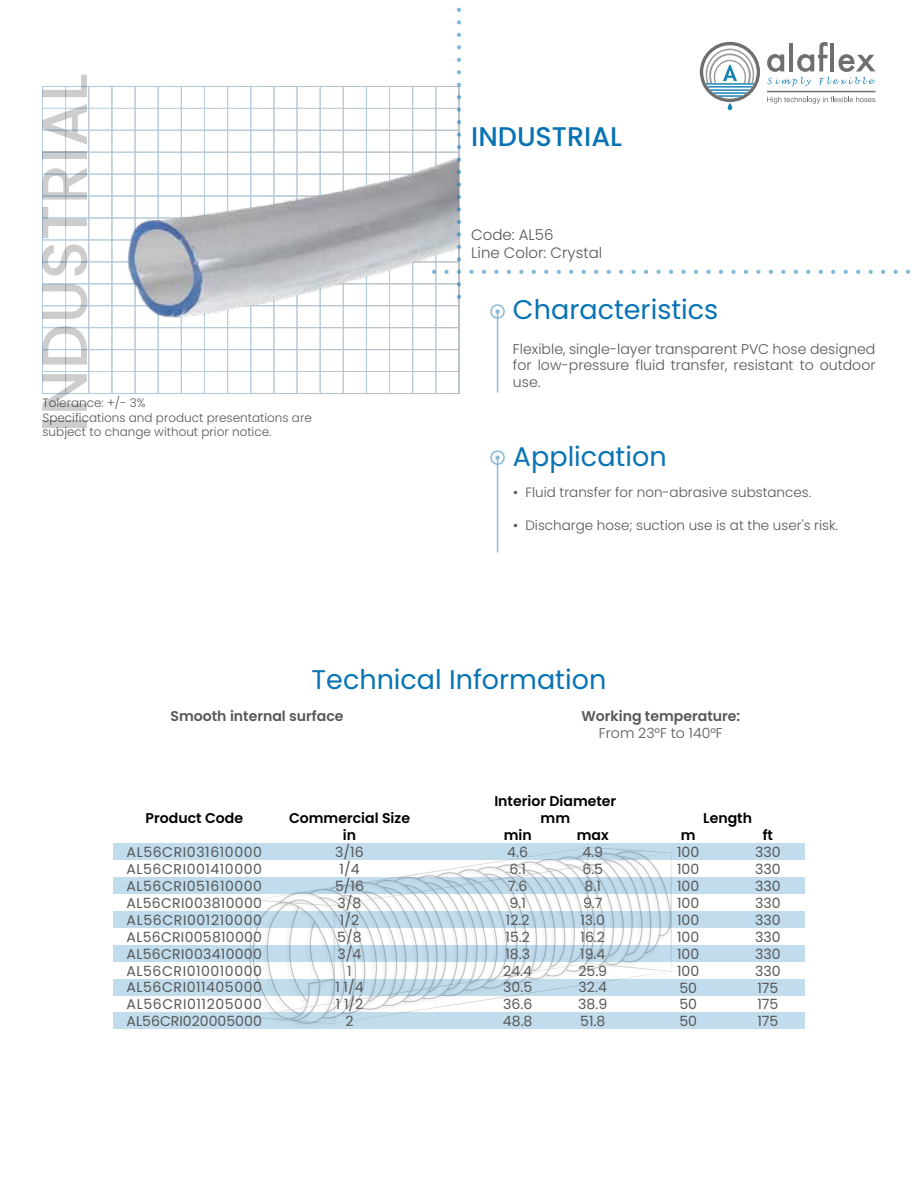
<style>
.page{position:relative;width:918px;height:1188px;background:#fff}
.page>*{position:absolute;margin:0;border:0;box-sizing:border-box;transform-origin:0 0}
.t1{font:27px "Poppins";color:#0873b4}
.t2{font:500 27px "Poppins";color:#0873b4}
.t3{font:300 15px/18px "Poppins";color:#575756}
.t4{font:14.1px/17px "Poppins";color:#575756;text-align:center}
.t5{font:300 14.1px/17px "Poppins";color:#575756;text-align:justify}
.t6{font:600 14.1px/17px "Poppins";color:#000;text-align:center}
.t7{font:600 14.1px "Poppins";color:#575756}
.t8{font:300 13.5px "Poppins";color:#575756}
.t9{font:300 12px/14.4px "Poppins";color:#575756}
.s1{font-weight:400}
</style>
<div class="page">
<svg style="left:247px;top:860px;width:426px;height:152px"></svg>
<svg style="left:113px;top:877px;width:692px;height:17px;fill:#c1dcec"></svg>
<svg style="left:113px;top:911px;width:692px;height:17px;fill:#c1dcec"></svg>
<svg style="left:113px;top:945px;width:692px;height:17px;fill:#c1dcec"></svg>
<svg style="left:113px;top:979px;width:692px;height:17px;fill:#c1dcec"></svg>
<div style="left:113px;top:1012px;width:692px;height:17px;background:#c1dcec"></div>
<div style="left:113px;top:843px;width:692px;height:17px;background:#c1dcec"></div>
<div style="left:490px;top:450px;width:15px;height:15px;border:2px solid #0873b4;border-radius:50%"></div>
<svg style="left:495px;top:456px;width:5px;height:4px"></svg>
<hr style="left:497px;top:458px;width:1px;height:94px;background:#0873b4">
<div style="left:490px;top:304px;width:15px;height:15px;border:2px solid #0873b4;border-radius:50%"></div>
<svg style="left:495px;top:309px;width:5px;height:5px"></svg>
<hr style="left:497px;top:312px;width:1px;height:81px;background:#0873b4">
<div style="left:88px;top:86px;width:47px;height:308px;border:1px solid #fff"></div>
<div style="left:135px;top:86px;width:47px;height:308px;border:1px solid #fff"></div>
<div style="left:181px;top:86px;width:47px;height:308px;border:1px solid #fff"></div>
<div style="left:227px;top:86px;width:47px;height:308px;border:1px solid #fff"></div>
<div style="left:274px;top:86px;width:47px;height:308px;border:1px solid #fff"></div>
<div style="left:320px;top:86px;width:47px;height:308px;border:1px solid #fff"></div>
<div style="left:366px;top:86px;width:47px;height:308px;border:1px solid #fff"></div>
<div style="left:65px;top:86px;width:47px;height:308px;border:1px solid #fff"></div>
<div style="left:112px;top:86px;width:46px;height:308px;border:1px solid #fff"></div>
<div style="left:158px;top:86px;width:47px;height:308px;border:1px solid #fff"></div>
<div style="left:204px;top:86px;width:47px;height:308px;border:1px solid #fff"></div>
<div style="left:251px;top:86px;width:46px;height:308px;border:1px solid #fff"></div>
<div style="left:297px;top:86px;width:46px;height:308px;border:1px solid #fff"></div>
<div style="left:343px;top:86px;width:47px;height:308px;border:1px solid #fff"></div>
<div style="left:389px;top:86px;width:47px;height:308px;border:1px solid #fff"></div>
<div style="left:436px;top:86px;width:23px;height:308px;border:1px solid #fff"></div>
<div style="left:42px;top:349px;width:417px;height:45px;border:1px solid #fff"></div>
<div style="left:42px;top:305px;width:417px;height:45px;border:1px solid #fff"></div>
<div style="left:42px;top:130px;width:417px;height:44px;border:1px solid #fff"></div>
<div style="left:42px;top:86px;width:417px;height:45px;border:1px solid #fff"></div>
<div style="left:42px;top:327px;width:417px;height:45px;border:1px solid #fff"></div>
<div style="left:42px;top:108px;width:417px;height:44px;border:1px solid #fff"></div>
<div style="left:42px;top:420px;width:45px;height:8px;background:#cdcdcd"></div>
<svg style="left:42px;top:374px;width:45px;height:37px"></svg>
<svg style="left:42px;top:326px;width:45px;height:38px"></svg>
<svg style="left:42px;top:284px;width:45px;height:35px"></svg>
<svg style="left:42px;top:244px;width:45px;height:32px"></svg>
<svg style="left:42px;top:207px;width:45px;height:31px"></svg>
<svg style="left:42px;top:168px;width:45px;height:32px"></svg>
<div style="left:42px;top:152px;width:45px;height:7px;background:#cdcdcd"></div>
<svg style="left:42px;top:104px;width:45px;height:41px"></svg>
<svg style="left:42px;top:75px;width:45px;height:22px"></svg>
<img style="left:123px;top:140px;width:336px;height:193px">
<svg style="left:694px;top:270px;width:4px;height:4px"></svg>
<svg style="left:681px;top:270px;width:5px;height:4px"></svg>
<svg style="left:669px;top:270px;width:4px;height:4px"></svg>
<svg style="left:656px;top:270px;width:5px;height:4px"></svg>
<svg style="left:644px;top:270px;width:4px;height:4px"></svg>
<svg style="left:632px;top:270px;width:4px;height:4px"></svg>
<svg style="left:619px;top:270px;width:4px;height:4px"></svg>
<svg style="left:607px;top:270px;width:4px;height:4px"></svg>
<svg style="left:594px;top:270px;width:4px;height:4px"></svg>
<svg style="left:582px;top:270px;width:4px;height:4px"></svg>
<svg style="left:569px;top:270px;width:4px;height:4px"></svg>
<svg style="left:557px;top:270px;width:4px;height:4px"></svg>
<svg style="left:544px;top:270px;width:4px;height:4px"></svg>
<svg style="left:532px;top:270px;width:4px;height:4px"></svg>
<svg style="left:519px;top:270px;width:4px;height:4px"></svg>
<svg style="left:507px;top:270px;width:4px;height:4px"></svg>
<svg style="left:494px;top:270px;width:5px;height:4px"></svg>
<svg style="left:482px;top:270px;width:4px;height:4px"></svg>
<svg style="left:469px;top:270px;width:5px;height:4px"></svg>
<svg style="left:457px;top:270px;width:4px;height:4px"></svg>
<svg style="left:444px;top:270px;width:5px;height:4px"></svg>
<svg style="left:432px;top:270px;width:4px;height:4px"></svg>
<svg style="left:906px;top:270px;width:4px;height:4px"></svg>
<svg style="left:893px;top:270px;width:5px;height:4px"></svg>
<svg style="left:881px;top:270px;width:4px;height:4px"></svg>
<svg style="left:869px;top:270px;width:4px;height:4px"></svg>
<svg style="left:856px;top:270px;width:4px;height:4px"></svg>
<svg style="left:844px;top:270px;width:4px;height:4px"></svg>
<svg style="left:831px;top:270px;width:4px;height:4px"></svg>
<svg style="left:819px;top:270px;width:4px;height:4px"></svg>
<svg style="left:806px;top:270px;width:4px;height:4px"></svg>
<svg style="left:794px;top:270px;width:4px;height:4px"></svg>
<svg style="left:781px;top:270px;width:4px;height:4px"></svg>
<svg style="left:769px;top:270px;width:4px;height:4px"></svg>
<svg style="left:756px;top:270px;width:5px;height:4px"></svg>
<svg style="left:744px;top:270px;width:4px;height:4px"></svg>
<svg style="left:731px;top:270px;width:5px;height:4px"></svg>
<svg style="left:719px;top:270px;width:4px;height:4px"></svg>
<svg style="left:706px;top:270px;width:5px;height:4px"></svg>
<svg style="left:457px;top:33px;width:4px;height:4px"></svg>
<svg style="left:457px;top:45px;width:4px;height:4px"></svg>
<svg style="left:457px;top:58px;width:4px;height:4px"></svg>
<svg style="left:457px;top:70px;width:4px;height:4px"></svg>
<svg style="left:457px;top:83px;width:4px;height:4px"></svg>
<svg style="left:457px;top:95px;width:4px;height:4px"></svg>
<svg style="left:457px;top:108px;width:4px;height:4px"></svg>
<svg style="left:457px;top:120px;width:4px;height:4px"></svg>
<svg style="left:457px;top:132px;width:4px;height:5px"></svg>
<svg style="left:457px;top:145px;width:4px;height:4px"></svg>
<svg style="left:457px;top:157px;width:4px;height:5px"></svg>
<svg style="left:457px;top:170px;width:4px;height:4px"></svg>
<svg style="left:457px;top:182px;width:4px;height:5px"></svg>
<svg style="left:457px;top:195px;width:4px;height:4px"></svg>
<svg style="left:457px;top:207px;width:4px;height:5px"></svg>
<svg style="left:457px;top:220px;width:4px;height:4px"></svg>
<svg style="left:457px;top:232px;width:4px;height:5px"></svg>
<svg style="left:457px;top:245px;width:4px;height:4px"></svg>
<svg style="left:457px;top:257px;width:4px;height:4px"></svg>
<svg style="left:457px;top:282px;width:4px;height:4px"></svg>
<svg style="left:457px;top:295px;width:4px;height:4px"></svg>
<svg style="left:457px;top:8px;width:4px;height:4px"></svg>
<svg style="left:457px;top:20px;width:4px;height:4px"></svg>
<svg style="left:767px;top:42px;width:108px;height:44px"></svg>
<hr style="left:830px;top:43px;width:4px;height:28px;background:#6f6f6e">
<svg style="left:700px;top:42px;width:60px;height:68px"></svg>
<svg style="left:767px;top:97px;width:108px;height:7px"></svg>
<hr style="left:767px;top:91px;width:108px;height:1px;background:#6f6f6e">
<h1 class="t2" style="left:471px;top:121px;width:152px">INDUSTRIAL</h1>
<p class="t3" style="left:471px;top:226px;width:132px">Code: AL56<br>Line Color: Crystal</p>
<h1 class="t1" style="left:513px;top:294px;width:207px">Characteristics</h1>
<p class="t9" style="left:43px;top:396px;width:271px">Tolerance: +/- 3%<br>Specifications and product presentations are subject to change without prior notice.</p>
<p class="t5" style="left:513px;top:340px;width:364px">Flexible, single-layer transparent PVC hose designed for low-pressure fluid transfer, resistant to outdoor use.</p>
<h1 class="t1" style="left:513px;top:441px;width:155px">Application</h1>
<p class="t8" style="left:513px;top:485px;width:300px"><span class="s1">•</span> Fluid transfer for non-abrasive substances.</p>
<p class="t8" style="left:513px;top:518px;width:327px"><span class="s1">•</span> Discharge hose; suction use is at the user's risk.</p>
<h1 class="t1" style="left:312px;top:664px;width:296px">Technical Information</h1>
<p class="t7" style="left:170px;top:708px;width:175px">Smooth internal surface</p>
<p class="t7" style="left:581px;top:708px;width:160px">Working temperature:</p>
<p class="t5" style="left:599px;top:725px;width:125px">From 23°F to 140°F</p>
<p class="t6" style="left:146px;top:809px;width:99px">Product Code</p>
<p class="t4" style="left:127px;top:844px;width:137px;text-align:justify">AL56CRI031610000<br>AL56CRI001410000<br>AL56CRI051610000<br>AL56CRI003810000<br>AL56CRI001210000<br>AL56CRI005810000<br>AL56CRI003410000<br>AL56CRI010010000<br>AL56CRI011405000<br>AL56CRI011205000<br>AL56CRI020005000</p>
<p class="t6" style="left:289px;top:809px;width:123px">Commercial Size in</p>
<p class="t4" style="left:335px;top:844px;width:31px">3/16<br>1/4<br>5/16<br>3/8<br>1/2<br>5/8<br>3/4<br>1<br>1 1/4<br>1 1/2<br>2</p>
<p class="t6" style="left:494px;top:793px;width:124px">Interior Diameter mm</p>
<p class="t6" style="left:504px;top:826px;width:30px">min</p>
<p class="t6" style="left:577px;top:826px;width:33px">max</p>
<p class="t4" style="left:503px;top:844px;width:31px">4.6<br>6.1<br>7.6<br>9.1<br>12.2<br>15.2<br>18.3<br>24.4<br>30.5<br>36.6<br>48.8</p>
<p class="t4" style="left:578px;top:844px;width:31px">4.9<br>6.5<br>8.1<br>9.7<br>13.0<br>16.2<br>19.4<br>25.9<br>32.4<br>38.9<br>51.8</p>
<p class="t6" style="left:703px;top:809px;width:50px">Length</p>
<p class="t6" style="left:681px;top:826px;width:16px">m</p>
<p class="t6" style="left:763px;top:826px;width:12px">ft</p>
<p class="t4" style="left:677px;top:844px;width:24px;text-align:left">100<br>100<br>100<br>100<br>100<br>100<br>100<br>100<br>50<br>50<br>50</p>
<p class="t4" style="left:755px;top:844px;width:27px;text-align:left">330<br>330<br>330<br>330<br>330<br>330<br>330<br>330<br>175<br>175<br>175</p>
</div>
